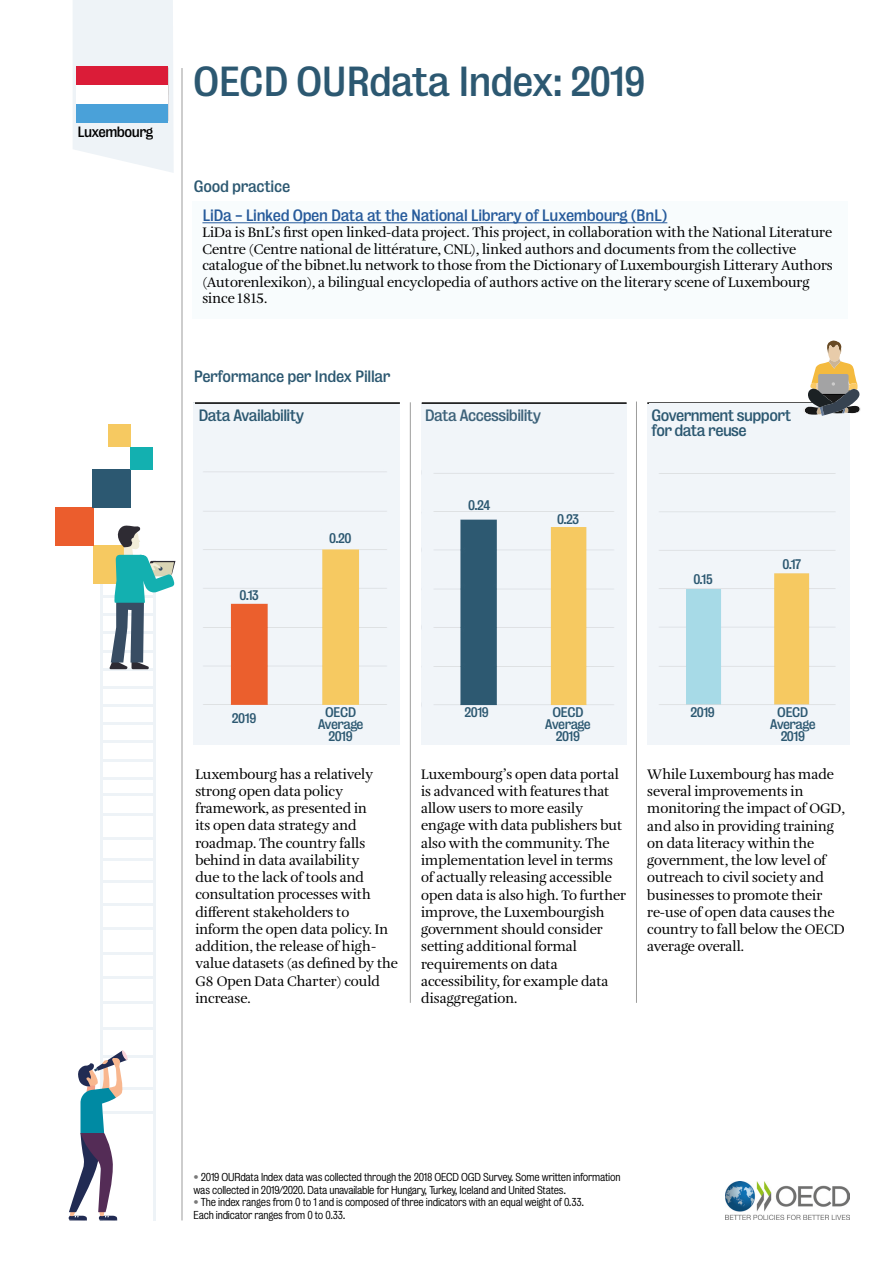
<style>
.page{position:relative;width:893px;height:1263px;background:#fff}
.page>*{position:absolute;margin:0;border:0;box-sizing:border-box;transform-origin:0 0}
.t1{font:38.25px "Bureau Grotesque Five Three";letter-spacing:-.025em;color:#2c5871}
.t2{font:15px/14.5px "Bureau Grotesque Five Three";letter-spacing:-.04em;color:#2c5871}
.t3{font:15px "Bureau Grotesque Five Three";letter-spacing:-.025em;color:#275b9b}
.t4{font:15px "Bureau Grotesque Five Three";letter-spacing:-.04em;color:#3d627a}
.t5{font:14.25px/17.2px "Amalia Pro";letter-spacing:-.005em;color:#000}
.t6{font:13.65px "Bureau Grotesque Five Three";letter-spacing:-.04em;color:#000}
.t7{font:12.75px/12.5px "Bureau Grotesque Five Three";letter-spacing:-.04em;color:#2c5871;text-align:center}
.t8{font:10.5px/12.6px "Bureau Grotesque Five One";letter-spacing:-.02em;color:#000}
.s1{color:#797979}
</style>
<div class="page">
<img style="left:647px;top:404px;width:202px;height:340px">
<img style="left:422px;top:404px;width:205px;height:340px">
<img style="left:194px;top:402px;width:206px;height:342px">
<hr style="left:182px;top:68px;width:1px;height:1152px;background:#9d9d9c">
<hr style="left:410px;top:402px;width:1px;height:601px;background:#9d9d9c">
<hr style="left:636px;top:401px;width:1px;height:602px;background:#9d9d9c">
<div style="left:198px;top:410px;width:199px;height:41px;background:#f1f5f9"></div>
<div style="left:232px;top:590px;width:34px;height:12px;background:#f1f5f9"></div>
<div style="left:322px;top:533px;width:37px;height:14px;background:#f1f5f9"></div>
<div style="left:462px;top:500px;width:35px;height:11px;background:#f1f5f9"></div>
<div style="left:685px;top:574px;width:36px;height:11px;background:#f1f5f9"></div>
<div style="left:774px;top:560px;width:36px;height:11px;background:#f1f5f9"></div>
<div style="left:553px;top:514px;width:30px;height:11px;background:#f1f5f9"></div>
<div style="left:232px;top:713px;width:31px;height:16px;background:#f1f5f9"></div>
<div style="left:462px;top:707px;width:34px;height:35px;background:#f1f5f9"></div>
<div style="left:685px;top:707px;width:36px;height:35px;background:#f1f5f9"></div>
<div style="left:298px;top:707px;width:86px;height:37px;background:#f1f5f9"></div>
<div style="left:527px;top:707px;width:82px;height:37px;background:#f1f5f9"></div>
<div style="left:750px;top:707px;width:86px;height:37px;background:#f1f5f9"></div>
<div style="left:425px;top:410px;width:195px;height:47px;background:#f1f5f9"></div>
<hr style="left:195px;top:402px;width:205px;height:2px;background:#000">
<hr style="left:422px;top:402px;width:205px;height:2px;background:#000">
<hr style="left:647px;top:402px;width:205px;height:2px;background:#000">
<hr style="left:101px;top:952px;width:54px;height:3px;background:#eef3f7">
<hr style="left:101px;top:976px;width:54px;height:2px;background:#eef3f7">
<hr style="left:101px;top:1002px;width:54px;height:2px;background:#eef3f7">
<hr style="left:101px;top:1027px;width:54px;height:3px;background:#eef3f7">
<hr style="left:101px;top:1055px;width:54px;height:2px;background:#eef3f7">
<hr style="left:101px;top:1111px;width:54px;height:2px;background:#eef3f7">
<hr style="left:153px;top:560px;width:3px;height:660px;background:#eef3f7">
<hr style="left:100px;top:560px;width:3px;height:660px;background:#eef3f7">
<div style="left:94px;top:545px;width:38px;height:39px;background:#f6c961"></div>
<div style="left:55px;top:507px;width:38px;height:38px;background:#eb5d2d"></div>
<div style="left:93px;top:469px;width:38px;height:39px;background:#2c5871"></div>
<div style="left:131px;top:447px;width:22px;height:23px;background:#13b0b0"></div>
<div style="left:108px;top:424px;width:23px;height:23px;background:#f6c961"></div>
<hr style="left:101px;top:595px;width:54px;height:3px;background:#eef3f7">
<hr style="left:101px;top:613px;width:54px;height:3px;background:#eef3f7">
<hr style="left:101px;top:632px;width:54px;height:2px;background:#eef3f7">
<hr style="left:101px;top:650px;width:54px;height:2px;background:#eef3f7">
<hr style="left:101px;top:668px;width:54px;height:2px;background:#eef3f7">
<hr style="left:101px;top:686px;width:54px;height:2px;background:#eef3f7">
<hr style="left:101px;top:704px;width:54px;height:3px;background:#eef3f7">
<hr style="left:101px;top:722px;width:54px;height:3px;background:#eef3f7">
<hr style="left:101px;top:813px;width:54px;height:3px;background:#eef3f7">
<hr style="left:101px;top:837px;width:54px;height:3px;background:#eef3f7">
<hr style="left:101px;top:858px;width:54px;height:3px;background:#eef3f7">
<hr style="left:101px;top:880px;width:54px;height:2px;background:#eef3f7">
<hr style="left:101px;top:903px;width:54px;height:2px;background:#eef3f7">
<hr style="left:101px;top:928px;width:54px;height:2px;background:#eef3f7">
<hr style="left:101px;top:1087px;width:54px;height:3px;background:#eef3f7">
<hr style="left:101px;top:759px;width:54px;height:2px;background:#eef3f7">
<hr style="left:101px;top:777px;width:54px;height:2px;background:#eef3f7">
<hr style="left:101px;top:794px;width:54px;height:2px;background:#eef3f7">
<hr style="left:101px;top:741px;width:54px;height:2px;background:#eef3f7">
<svg style="left:109px;top:525px;width:66px;height:144px"></svg>
<svg style="left:68px;top:1050px;width:60px;height:171px"></svg>
<svg style="left:73px;top:0;width:101px;height:173px;background:#eff3f7"></svg>
<img style="left:725px;top:1181px;width:125px;height:38px">
<div style="left:192px;top:201px;width:656px;height:118px;background:#f8fcfd"></div>
<hr style="left:202px;top:223px;width:465px;height:1px;background:#275b9b">
<div style="left:649px;top:404px;width:195px;height:12px;background:#f1f5f9"></div>
<div style="left:647px;top:410px;width:202px;height:51px;background:#f1f5f9"></div>
<svg style="left:799px;top:340px;width:62px;height:76px"></svg>
<div style="left:77px;top:104px;width:91px;height:19px;background:#4aa1d9"></div>
<div style="left:77px;top:85px;width:91px;height:19px;background:#fff"></div>
<div style="left:77px;top:66px;width:91px;height:19px;background:#db1c38"></div>
<p class="t6" style="left:77px;top:124px;width:77px">Luxembourg</p>
<h1 class="t1" style="left:193px;top:59px;width:454px">OECD OURdata Index: 2019</h1>
<p class="t2" style="left:194px;top:179px;width:98px">Good practice</p>
<p class="t3" style="left:202px;top:206px;width:466px">LiDa - Linked Open Data at the National Library of Luxembourg (BnL)</p>
<p class="t5" style="left:202px;top:225px;width:632px;line-height:16.5px">LiDa is BnL’s first open linked-data project. This project, in collaboration with the National Literature Centre (Centre national de littérature, CNL), linked authors and documents from the collective catalogue of the bibnet.lu network to those from the Dictionary of Luxembourgish Litterary Authors (Autorenlexikon), a bilingual encyclopedia of authors active on the literary scene of Luxembourg since 1815.</p>
<p class="t2" style="left:194px;top:369px;width:198px">Performance per Index Pillar</p>
<p class="t2" style="left:198px;top:408px;width:107px">Data Availability</p>
<p class="t7" style="left:240px;top:589px;width:21px">0.13</p>
<p class="t7" style="left:329px;top:532px;width:24px">0.20</p>
<p class="t4" style="left:425px;top:407px;width:118px">Data Accessibility</p>
<p class="t7" style="left:468px;top:499px;width:24px">0.24</p>
<p class="t7" style="left:557px;top:513px;width:23px">0.23</p>
<p class="t2" style="left:651px;top:408px;width:141px">Government support for data reuse</p>
<p class="t7" style="left:693px;top:573px;width:21px">0.15</p>
<p class="t7" style="left:783px;top:558px;width:20px">0.17</p>
<p class="t7" style="left:232px;top:712px;width:26px">2019</p>
<p class="t7" style="left:325px;top:705px;width:33px">OECD</p>
<p class="t7" style="left:465px;top:705px;width:26px">2019</p>
<p class="t7" style="left:691px;top:705px;width:26px">2019</p>
<p class="t7" style="left:318px;top:718px;width:47px">Average<br>2019</p>
<p class="t7" style="left:545px;top:705px;width:47px">OECD<br>Average<br>2019</p>
<p class="t7" style="left:770px;top:705px;width:47px">OECD<br>Average<br>2019</p>
<p class="t5" style="left:195px;top:766px;width:204px">Luxembourg has a relatively strong open data policy framework, as presented in<br>its open data strategy and roadmap. The country falls behind in data availability<br>due to the lack of tools and consultation processes with different stakeholders to<br>inform the open data policy. In addition, the release of high&shy;value datasets (as defined by the<br>G8 Open Data Charter) could increase.</p>
<p class="t5" style="left:421px;top:766px;width:206px">Luxembourg’s open data portal is advanced with features that allow users to more easily engage with data publishers but also with the community. The implementation level in terms of actually releasing accessible open data is also high. To further improve, the Luxembourgish government should consider setting additional formal requirements on data accessibility, for example data disaggregation.</p>
<p class="t5" style="left:647px;top:766px;width:199px">While Luxembourg has made several improvements in monitoring the impact of OGD, and also in providing training on data literacy within the government, the low level of outreach to civil society and businesses to promote their re-use of open data causes the country to fall below the OECD average overall.</p>
<p class="t8" style="left:194px;top:1171px;width:428px"><span class="s1">•</span> 2019 OURdata Index data was collected through the 2018 OECD OGD Survey. Some written information was collected in 2019/2020. Data unavailable for Hungary, Turkey, Iceland and United States.</p>
<p class="t8" style="left:194px;top:1196px;width:392px"><span class="s1">•</span> The index ranges from 0 to 1 and is composed of three indicators with an equal weight of 0.33.<br>Each indicator ranges from 0 to 0.33.</p>
</div>
